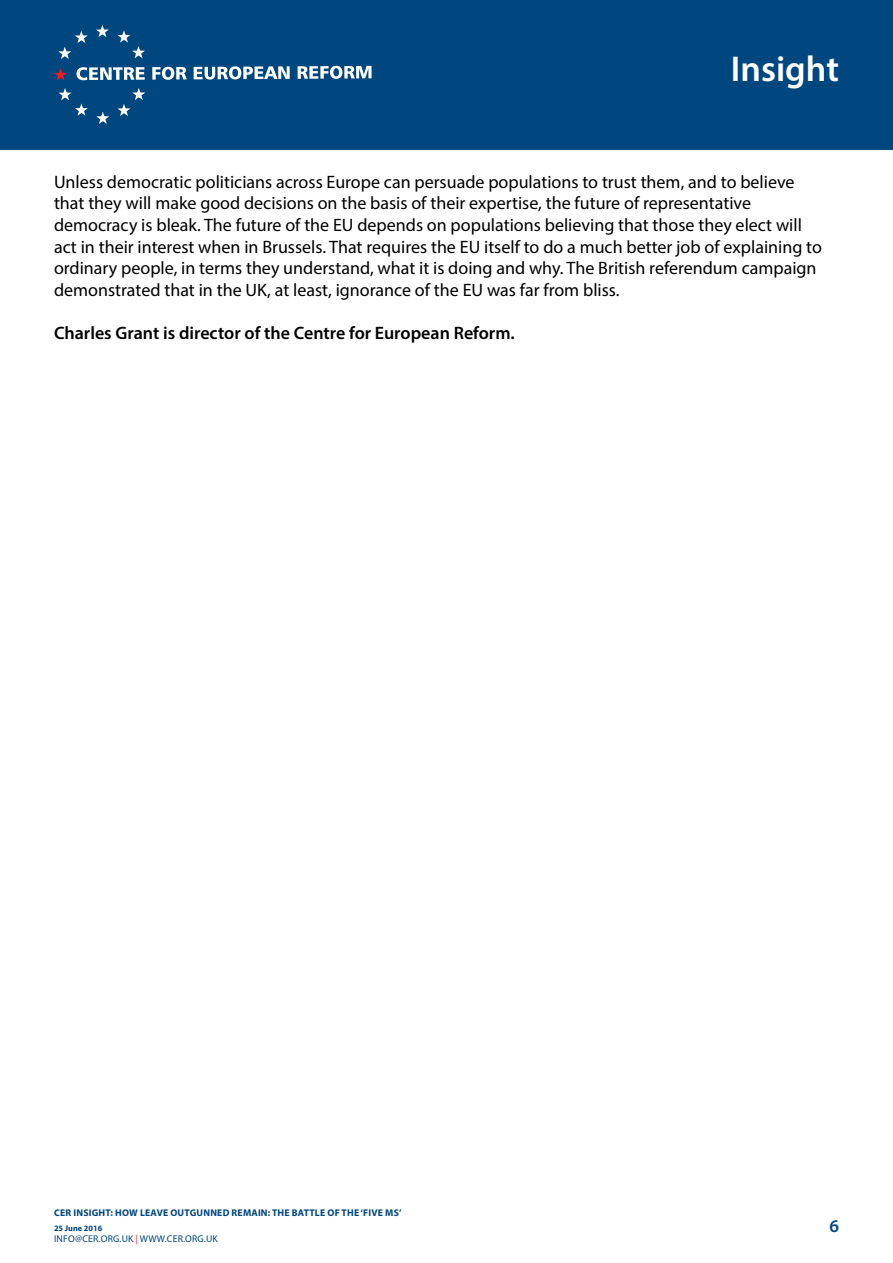
<style>
.page{position:relative;width:893px;height:1263px;background:#fff}
.page>*{position:absolute;margin:0;border:0;box-sizing:border-box;transform-origin:0 0}
.t1{font:600 36px "Myriad Pro";color:#fff}
.t2{font:18px/21.6px "Myriad Pro";color:#000}
.t3{font:600 18px "Myriad Pro";color:#000}
.t4{font:600 18px "Myriad Pro";color:#00467f}
.t5{font:700 9.75px "Myriad Pro";letter-spacing:.02em;color:#00467f}
.t6{font:9.75px "Myriad Pro";letter-spacing:.02em;color:#00467f}
.t7{font:700 8.25px "Myriad Pro";color:#00467f}
.s1{color:#ee3124}
</style>
<div class="page">
<div style="left:0;top:0;width:893px;height:150px;background:#00467f"></div>
<svg style="left:96px;top:25px;width:13px;height:12px"></svg>
<svg style="left:118px;top:30px;width:27px;height:28px"></svg>
<svg style="left:118px;top:88px;width:27px;height:28px"></svg>
<svg style="left:96px;top:112px;width:13px;height:12px"></svg>
<svg style="left:59px;top:88px;width:29px;height:28px"></svg>
<svg style="left:58px;top:31px;width:30px;height:28px"></svg>
<svg style="left:54px;top:68px;width:13px;height:12px"></svg>
<svg style="left:76px;top:67px;width:69px;height:13px"></svg>
<svg style="left:152px;top:67px;width:35px;height:13px"></svg>
<svg style="left:194px;top:66px;width:96px;height:14px"></svg>
<svg style="left:298px;top:66px;width:74px;height:13px"></svg>
<h1 class="t1" style="left:731px;top:46px;width:110px">Insight</h1>
<p class="t2" style="left:54px;top:171px;width:769px">Unless democratic politicians across Europe can persuade populations to trust them, and to believe that they will make good decisions on the basis of their expertise, the future of representative democracy is bleak. The future of the EU depends on populations believing that those they elect will act in their interest when in Brussels. That requires the EU itself to do a much better job of explaining to ordinary people, in terms they understand, what it is doing and why. The British referendum campaign demonstrated that in the UK, at least, ignorance of the EU was far from bliss.</p>
<p class="t3" style="left:54px;top:322px;width:462px">Charles Grant is director of the Centre for European Reform.</p>
<p class="t5" style="left:54px;top:1207px;width:157px">CER INSIGHT: HOW LEAVE OUTGUNNE</p>
<p class="t5" style="left:223px;top:1207px;width:88px">D REMAIN: THE BATTLE</p>
<p class="t5" style="left:327px;top:1207px;width:21px">OF THE</p>
<p class="t5" style="left:361px;top:1207px;width:42px">‘FIVE MS’</p>
<p class="t7" style="left:54px;top:1223px;width:50px">25 JUNE 2016</p>
<p class="t6" style="left:54px;top:1233px;width:6px">info</p>
<p class="t6" style="left:75px;top:1233px;width:33px">@cer.org</p>
<p class="t6" style="left:120px;top:1233px;width:99px">.uk <span class="s1">|</span> WWW.CER.ORG.UK</p>
<p class="t4" style="left:829px;top:1215px;width:11px">6</p>
</div>
